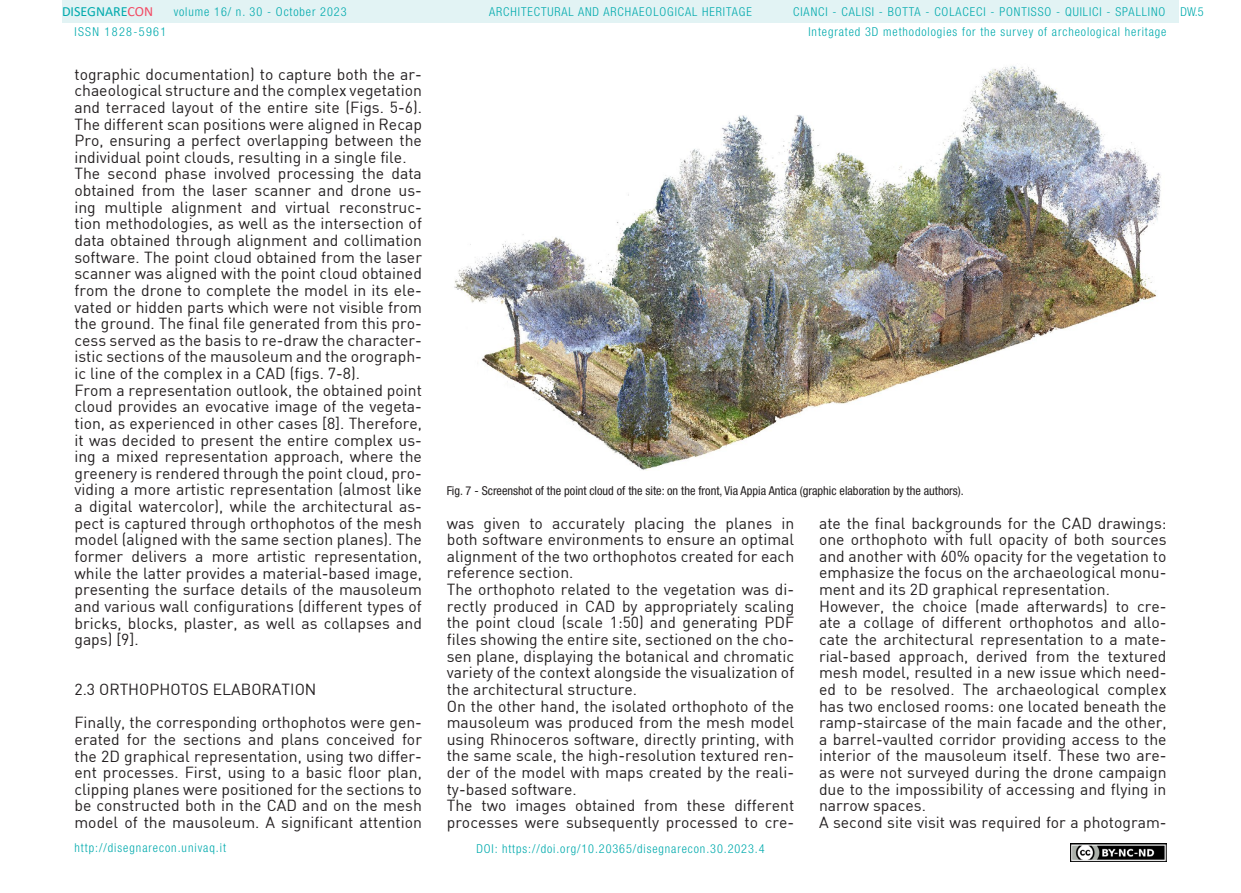
<style>
.page{position:relative;width:1241px;height:893px;background:#fff}
.page>*{position:absolute;margin:0;border:0;box-sizing:border-box;transform-origin:0 0}
.t1{font:15.75px/16.6px "DIN";color:#231f20}
.t2{font:14px "Calibri";color:#00aaad}
.t3{font:300 condensed 12.25px "Helvetica Neue LT Std";letter-spacing:.075em;color:#00aaad}
.t4{font:condensed 12.25px "Helvetica Neue LT Std";color:#231f20}
.t5{font:300 condensed 12.25px "Helvetica Neue LT Std";letter-spacing:.11em;color:#00aaad}
.s1{color:#f24862}
</style>
<div class="page">
<div style="left:62px;top:0;width:1116px;height:23px;background:#e2f3f4"></div>
<img style="left:1070px;top:843px;width:96px;height:18px">
<img style="left:454px;top:66px;width:707px;height:404px">
<p class="t2" style="left:62px;top:2px;width:93px">DISEGNARE<span class="s1">CON</span></p>
<p class="t3" style="left:793px;top:5px;width:373px">CIANCI - CALISI - BOTTA - COLACECI - PONTISSO - QUILICI - SPALLINO</p>
<p class="t3" style="left:174px;top:5px;width:174px">volume 16/ n. 30 - October 2023</p>
<p class="t3" style="left:489px;top:5px;width:264px">ARCHITECTURAL AND ARCHAEOLOGICAL HERITAGE</p>
<p class="t5" style="left:74px;top:24px;width:93px">ISSN 1828-5961</p>
<p class="t1" style="left:74px;top:65px;width:349px">tographic documentation) to capture both the ar&shy;chaeological structure and the complex vegetation and terraced layout of the entire site (Figs. 5-6).<br>The different scan positions were aligned in Recap Pro, ensuring a perfect overlapping between the individual point clouds, resulting in a single file.<br>The second phase involved processing the data obtained from the laser scanner and drone us&shy;ing multiple alignment and virtual reconstruc&shy;tion methodologies, as well as the intersection of data obtained through alignment and collimation software. The point cloud obtained from the laser scanner was aligned with the point cloud obtained from the drone to complete the model in its ele&shy;vated or hidden parts which were not visible from the ground. The final file generated from this pro&shy;cess served as the basis to re-draw the character&shy;istic sections of the mausoleum and the orograph&shy;ic line of the complex in a CAD (figs. 7-8).<br>From a representation outlook, the obtained point cloud provides an evocative image of the vegeta&shy;tion, as experienced in other cases [8]. Therefore, it was decided to present the entire complex us&shy;ing a mixed representation approach, where the greenery is rendered through the point cloud, pro&shy;viding a more artistic representation (almost like a digital watercolor), while the architectural as&shy;pect is captured through orthophotos of the mesh model (aligned with the same section planes). The former delivers a more artistic representation, while the latter provides a material-based image, presenting the surface details of the mausoleum and various wall configurations (different types of bricks, blocks, plaster, as well as collapses and gaps) [9].</p>
<p class="t1" style="left:74px;top:672px;width:349px;line-height:33.2px">2.3 ORTHOPHOTOS ELABORATION<br>Finally, the corresponding orthophotos were gen-</p>
<p class="t1" style="left:74px;top:731px;width:349px;text-align:justify">erated for the sections and plans conceived for the 2D graphical representation, using two differ&shy;ent processes. First, using to a basic floor plan, clipping planes were positioned for the sections to be constructed both in the CAD and on the mesh model of the mausoleum. A significant attention</p>
<p class="t3" style="left:74px;top:841px;width:153px">http://disegnarecon.univaq.it</p>
<p class="t3" style="left:808px;top:25px;width:359px">Integrated 3D methodologies for the survey of archeological heritage</p>
<p class="t4" style="left:446px;top:484px;width:518px">Fig. 7 - Screenshot of the point cloud of the site: on the front, Via Appia Antica (graphic elaboration by the authors).</p>
<p class="t1" style="left:819px;top:514px;width:349px">ate the final backgrounds for the CAD drawings: one orthophoto with full opacity of both sources and another with 60% opacity for the vegetation to emphasize the focus on the archaeological monu&shy;ment and its 2D graphical representation.<br>However, the choice (made afterwards) to cre&shy;ate a collage of different orthophotos and allo&shy;cate the architectural representation to a mate&shy;rial-based approach, derived from the textured mesh model, resulted in a new issue which need&shy;ed to be resolved. The archaeological complex has two enclosed rooms: one located beneath the ramp-staircase of the main facade and the other, a barrel-vaulted corridor providing access to the interior of the mausoleum itself. These two are&shy;as were not surveyed during the drone campaign due to the impossibility of accessing and flying in narrow spaces.<br>A second site visit was required for a photogram-</p>
<p class="t1" style="left:446px;top:514px;width:349px">was given to accurately placing the planes in both software environments to ensure an optimal alignment of the two orthophotos created for each reference section.<br>The orthophoto related to the vegetation was di&shy;rectly produced in CAD by appropriately scaling the point cloud (scale 1:50) and generating PDF files showing the entire site, sectioned on the cho&shy;sen plane, displaying the botanical and chromatic variety of the context alongside the visualization of the architectural structure.<br>On the other hand, the isolated orthophoto of the mausoleum was produced from the mesh model using Rhinoceros software, directly printing, with the same scale, the high-resolution textured ren&shy;der of the model with maps created by the reali&shy;ty-based software.<br>The two images obtained from these different processes were subsequently processed to cre-</p>
<p class="t3" style="left:476px;top:842px;width:290px">DOI: https://doi.org/10.20365/disegnarecon.30.2023.4</p>
<p class="t3" style="left:1180px;top:5px;width:25px">DW.5</p>
</div>
